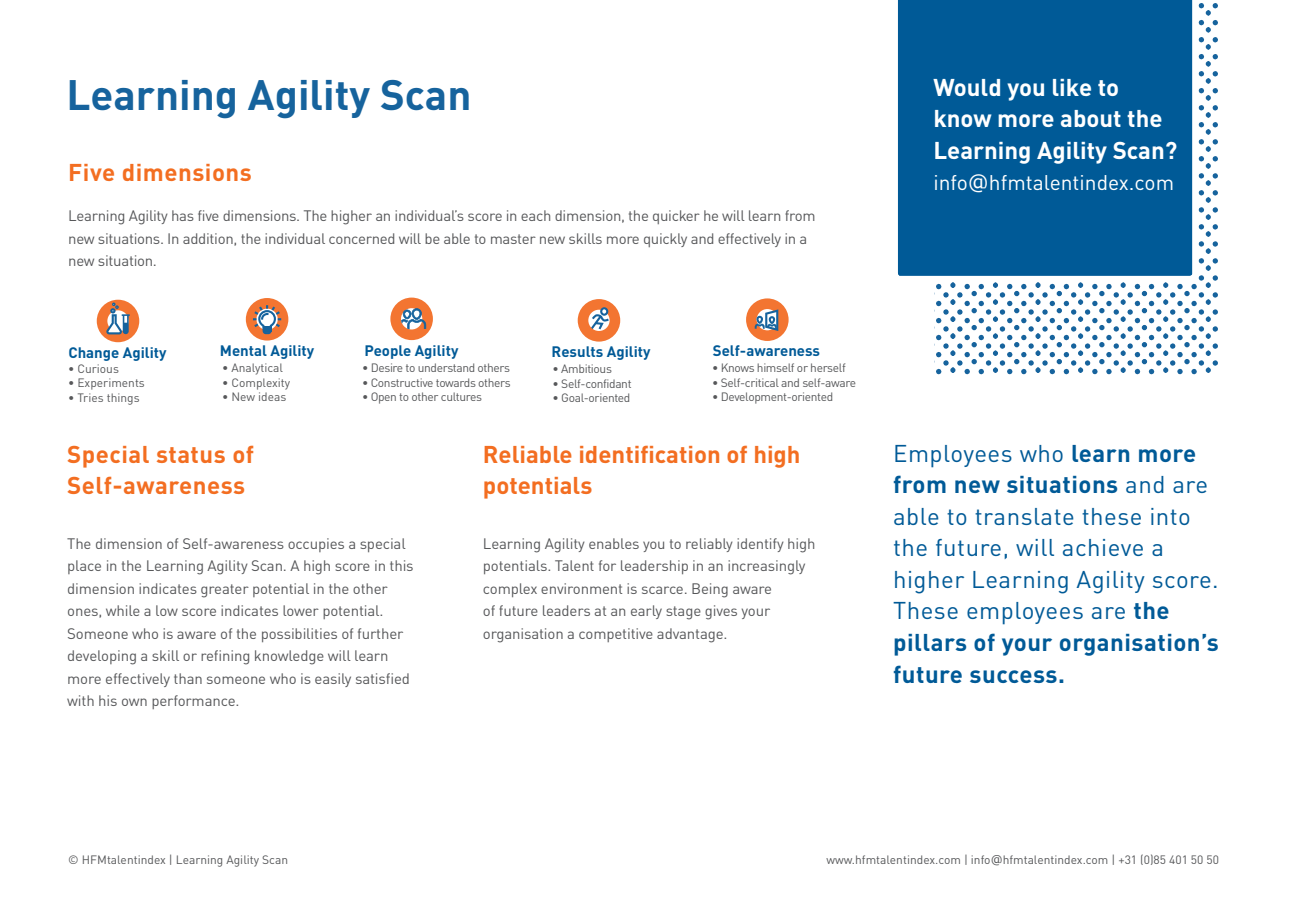
<style>
.page{position:relative;width:1289px;height:919px;background:#fff}
.page>*{position:absolute;margin:0;border:0;box-sizing:border-box;transform-origin:0 0}
.t1{font:700 42px "DINOT";color:#16639d}
.t2{font:24px/31.5px "DINOT";letter-spacing:.02em;color:#005a97}
.t3{font:700 24px/31.5px "DINOT";letter-spacing:.01em;color:#f36e21}
.t4{font:700 24px/31.5px "DINOT";color:#fff}
.t5{font:21px "DINOT";color:#fff}
.t6{font:15px/22.5px "DINOT";letter-spacing:-.01em;color:#57585a}
.t7{font:700 15px "DINOT";color:#005a97}
.t8{font:12px "DINOT";letter-spacing:-.03em;color:#57585a}
.t9{font:12px "DINOT";color:#57585a}
.s1{font-family:"Verdana"}
.s2{font-weight:700}
</style>
<div class="page">
<svg style="left:934px;top:3px;width:284px;height:371px"></svg>
<div style="left:897px;top:0;width:301px;height:282px;background:#005a97"></div>
<svg style="left:97px;top:300px;width:42px;height:42px"></svg>
<svg style="left:246px;top:298px;width:42px;height:42px"></svg>
<svg style="left:390px;top:297px;width:43px;height:43px"></svg>
<svg style="left:577px;top:299px;width:43px;height:42px"></svg>
<svg style="left:746px;top:298px;width:42px;height:43px"></svg>
<p class="t1" style="left:66px;top:66px;width:406px">Learning Agility Scan</p>
<p class="t3" style="left:68px;top:155px;width:185px">Five dimensions</p>
<p class="t6" style="left:68px;top:204px;width:748px">Learning Agility has five dimensions. The higher an individual’s score in each dimension, the quicker he will learn from new situations. In addition, the individual concerned will be able to master new skills more quickly and effectively in a new situation.</p>
<p class="t7" style="left:68px;top:342px;width:100px">Change Agility</p>
<p class="t9" style="left:68px;top:361px;width:52px">• Curious</p>
<p class="t9" style="left:68px;top:375px;width:78px">• Experiments</p>
<p class="t9" style="left:68px;top:390px;width:73px">• Tries things</p>
<p class="t7" style="left:220px;top:340px;width:96px">Mental Agility</p>
<p class="t9" style="left:222px;top:360px;width:62px">• Analytical</p>
<p class="t9" style="left:222px;top:375px;width:70px">• Complexity</p>
<p class="t9" style="left:222px;top:389px;width:66px">• New ideas</p>
<p class="t7" style="left:364px;top:340px;width:95px">People Agility</p>
<p class="t8" style="left:362px;top:360px;width:150px">• Desire to understand others</p>
<p class="t8" style="left:362px;top:375px;width:150px">• Constructive towards others</p>
<p class="t8" style="left:362px;top:389px;width:122px">• Open to other cultures</p>
<p class="t7" style="left:551px;top:341px;width:100px">Results Agility</p>
<p class="t8" style="left:552px;top:361px;width:61px">• Ambitious</p>
<p class="t8" style="left:552px;top:376px;width:80px">• Self-confidant</p>
<p class="t8" style="left:552px;top:390px;width:79px">• Goal-oriented</p>
<p class="t7" style="left:712px;top:340px;width:109px">Self-awareness</p>
<p class="t8" style="left:712px;top:360px;width:135px">• Knows himself or herself</p>
<p class="t8" style="left:712px;top:375px;width:145px">• Self-critical and self-aware</p>
<p class="t8" style="left:712px;top:389px;width:123px">• Development-oriented</p>
<p class="t3" style="left:67px;top:437px;width:188px">Special status of<br>Self-awareness</p>
<p class="t6" style="left:67px;top:531px;width:348px">The dimension of Self-awareness occupies a special place in the Learning Agility Scan. A high score in this dimension indicates greater potential in the other ones, while a low score indicates lower potential.<br>Someone who is aware of the possibilities of further developing a skill or refining knowledge will learn more effectively than someone who is easily satisfied with his own performance.</p>
<p class="t3" style="left:483px;top:437px;width:319px">Reliable identification of high potentials</p>
<p class="t6" style="left:483px;top:531px;width:334px">Learning Agility enables you to reliably identify high potentials. Talent for leadership in an increasingly complex environment is scarce. Being aware<br>of future leaders at an early stage gives your organisation a competitive advantage.</p>
<p class="t4" style="left:933px;top:70px;width:245px">Would you like to know more about the<br>Learning Agility Scan?</p>
<p class="t5" style="left:933px;top:170px;width:242px">info<span class="s1">@</span>hfmtalentindex.com</p>
<p class="t2" style="left:893px;top:437px;width:327px">Employees who <span class="s2">learn more from new situations</span> and are able to translate these into the future, will achieve a higher Learning Agility score.<br>These employees are <span class="s2">the pillars of your organisation’s future success.</span></p>
<p class="t9" style="left:68px;top:852px;width:221px">© HFMtalentindex | Learning Agility Scan</p>
<p class="t9" style="left:826px;top:852px;width:394px">www.hfmtalentindex.com | info<span class="s1">@</span>hfmtalentindex.com | +31 (0)85 401 50 50</p>
</div>
